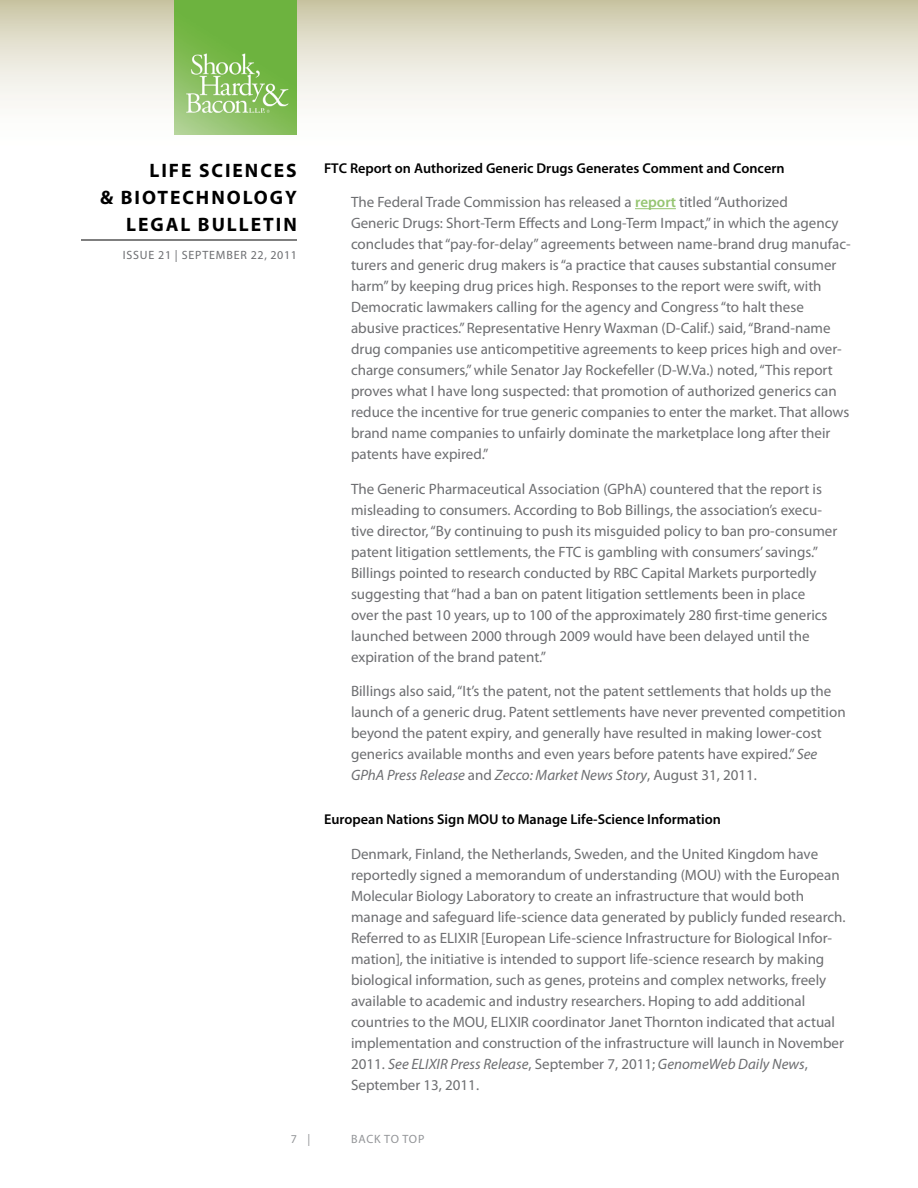
<style>
.page{position:relative;width:918px;height:1188px;background:#fff}
.page>*{position:absolute;margin:0;border:0;box-sizing:border-box;transform-origin:0 0}
.t1{font:700 19.5px "Myriad Pro";letter-spacing:.1em;color:#000}
.t2{font:15px/21px "Myriad Pro";color:#6d6e71}
.t3{font:600 14.25px "Myriad Pro";color:#000}
.t4{font:12px "Myriad Pro";letter-spacing:.07em;color:#6d6e71}
.t5{font:12px "Myriad Pro";color:#939598}
.s1{font-weight:600;color:#96c572}
.s2{font-style:italic}
</style>
<div class="page">
<svg style="left:0;top:0;width:918px;height:135px"></svg>
<hr style="left:81px;top:240px;width:216px;height:1px;background:#000">
<img style="left:175px;top:0;width:122px;height:135px">
<hr style="left:635px;top:208px;width:41px;height:1px;background:#96c572">
<h1 class="t1" style="left:150px;top:157px;width:149px">LIFE SCIENCES</h1>
<h1 class="t1" style="left:100px;top:184px;width:198px">&amp; BIOTECHNOLOGY</h1>
<h1 class="t1" style="left:126px;top:211px;width:13px">LEG</h1>
<h1 class="t1" style="left:166px;top:211px;width:73px">AL BULLE</h1>
<h1 class="t1" style="left:263px;top:211px;width:23px">TIN</h1>
<p class="t4" style="left:123px;top:248px;width:176px">Issue 21 | SEPTEMBER 22, 2011</p>
<p class="t3" style="left:324px;top:159px;width:462px">FTC Report on Authorized Generic Drugs Generates Comment and Concern</p>
<p class="t2" style="left:351px;top:191px;width:501px">The Federal Trade Commission has released a <span class="s1">report</span> titled “Authorized<br>Generic Drugs: Short-Term Effects and Long-Term Impact,” in which the agency concludes that “pay-for-delay” agreements between name-brand drug manufac&shy;turers and generic drug makers is “a practice that causes substantial consumer harm” by keeping drug prices high. Responses to the report were swift, with Democratic lawmakers calling for the agency and Congress “to halt these abusive practices.” Representative Henry Waxman (D-Calif.) said, “Brand-name drug companies use anticompetitive agreements to keep prices high and over&shy;charge consumers,” while Senator Jay Rockefeller (D-W.Va.) noted, “This report proves what I have long suspected: that promotion of authorized generics can reduce the incentive for true generic companies to enter the market. That allows brand name companies to unfairly dominate the marketplace long after their patents have expired.”</p>
<p class="t2" style="left:351px;top:478px;width:488px">The Generic Pharmaceutical Association (GPhA) countered that the report is misleading to consumers. According to Bob Billings, the association’s execu&shy;tive director, “By continuing to push its misguided policy to ban pro-consumer patent litigation settlements, the FTC is gambling with consumers’ savings.” Billings pointed to research conducted by RBC Capital Markets purportedly suggesting that “had a ban on patent litigation settlements been in place<br>over the past 10 years, up to 100 of the approximately 280 first-time generics launched between 2000 through 2009 would have been delayed until the expiration of the brand patent.”</p>
<p class="t2" style="left:351px;top:680px;width:496px">Billings also said, “It’s the patent, not the patent settlements that holds up the launch of a generic drug. Patent settlements have never prevented competition beyond the patent expiry, and generally have resulted in making lower-cost generics available months and even years before patents have expired.” <span class="s2">See GPhA Press Release</span> and <span class="s2">Zecco: Market News Story</span>, August 31, 2011.</p>
<p class="t3" style="left:324px;top:810px;width:399px">European Nations Sign MOU to Manage Life-Science Information</p>
<p class="t2" style="left:351px;top:843px;width:496px">Denmark, Finland, the Netherlands, Sweden, and the United Kingdom have reportedly signed a memorandum of understanding (MOU) with the European Molecular Biology Laboratory to create an infrastructure that would both manage and safeguard life-science data generated by publicly funded research.<br>Referred to as ELIXIR [European Life-science Infrastructure for Biological Infor&shy;mation], the initiative is intended to support life-science research by making biological information, such as genes, proteins and complex networks, freely available to academic and industry researchers. Hoping to add additional countries to the MOU, ELIXIR coordinator Janet Thornton indicated that actual implementation and construction of the infrastructure will launch in November 2011. <span class="s2">See ELIXIR Press Release</span>, September 7, 2011; <span class="s2">GenomeWeb Daily News</span>, September 13, 2011.</p>
<p class="t5" style="left:291px;top:1132px;width:21px">7 |</p>
<p class="t5" style="left:351px;top:1132px;width:9px">back</p>
<p class="t5" style="left:384px;top:1132px;width:27px">to top</p>
</div>
